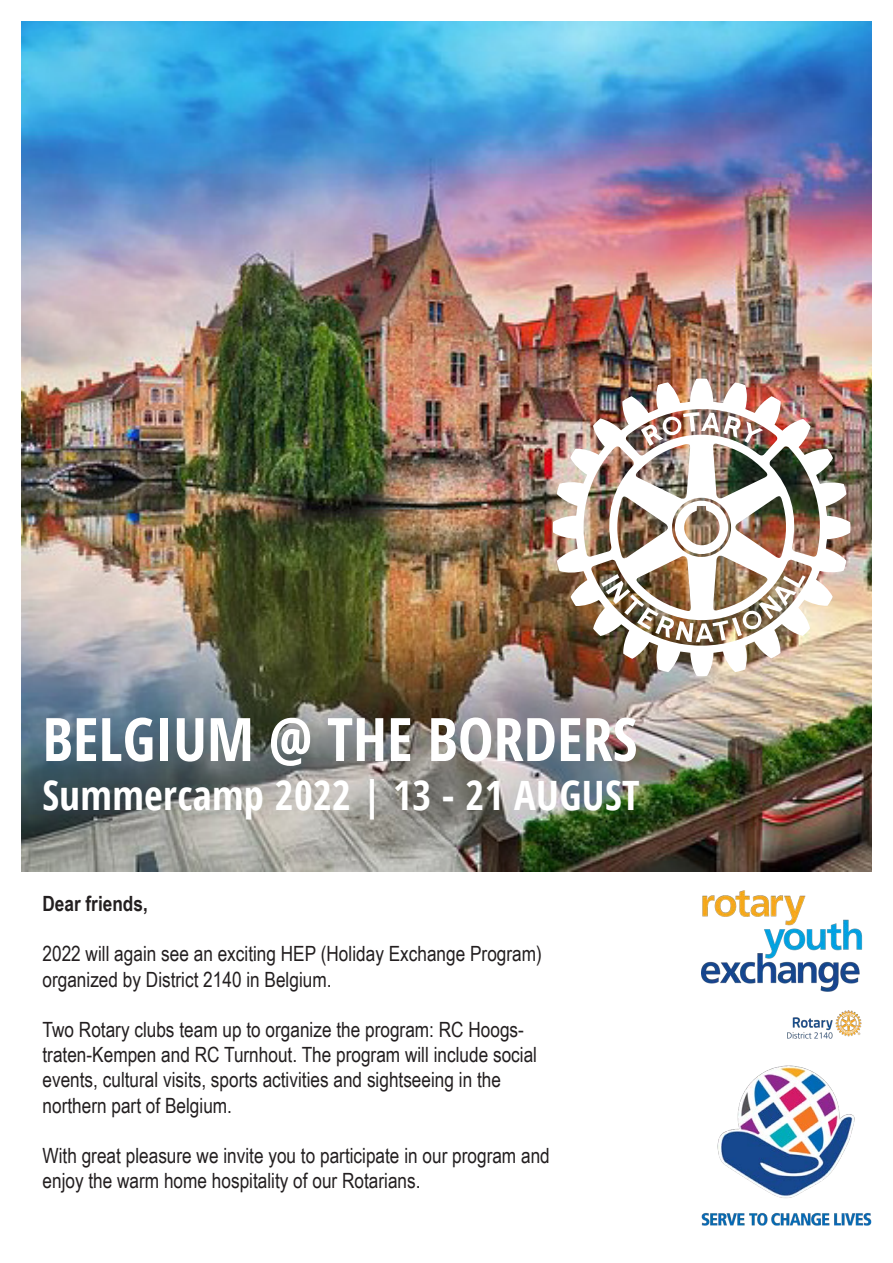
<style>
.page{position:relative;width:893px;height:1263px;background:#fff}
.page>*{position:absolute;margin:0;border:0;box-sizing:border-box;transform-origin:0 0}
.Basisalinea{font:700 condensed 60px "Open Sans";color:#fff}
.Basisalinea-2{font:700 condensed 40.5px "Open Sans";letter-spacing:.01em;color:#fff}
.Basisalinea-3{font:21px/25.2px "Arial Narrow";color:#231f20}
.Basisalinea-4{font:700 21px "Arial Narrow";color:#231f20}
</style>
<div class="page">
<img style="left:21px;top:21px;width:851px;height:851px">
<img style="left:553px;top:378px;width:297px;height:298px">
<img style="left:702px;top:891px;width:161px;height:148px">
<img style="left:702px;top:1066px;width:170px;height:159px">
<p class="Basisalinea" style="left:43px;top:697px;width:596px">BELGIUM @ THE BORDERS</p>
<p class="Basisalinea-2" style="left:43px;top:767px;width:599px">Summercamp 2022 | 13 - 21 AUGUST</p>
<p class="Basisalinea-4" style="left:43px;top:887px;width:107px">Dear friends,</p>
<p class="Basisalinea-3" style="left:43px;top:940px;width:501px">2022 will again see an exciting HEP (Holiday Exchange Program) organized by District 2140 in Belgium.</p>
<p class="Basisalinea-3" style="left:43px;top:1016px;width:496px">Two Rotary clubs team up to organize the program: RC Hoogs&shy;traten-Kempen and RC Turnhout. The program will include social events, cultural visits, sports activities and sightseeing in the northern part of Belgium.</p>
<p class="Basisalinea-3" style="left:43px;top:1142px;width:509px">With great pleasure we invite you to participate in our program and enjoy the warm home hospitality of our Rotarians.</p>
</div>
